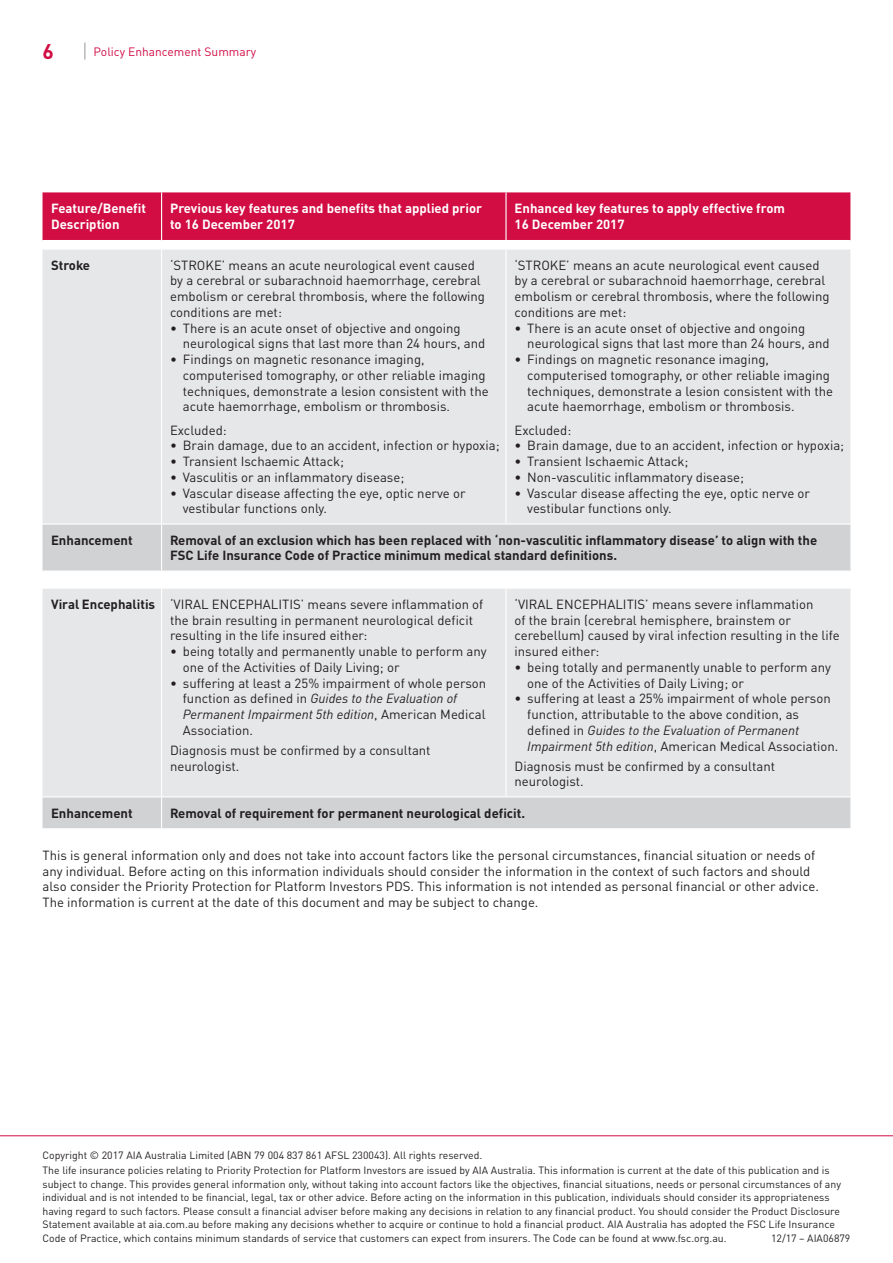
<style>
.page{position:relative;width:893px;height:1263px;background:#fff}
.page>*{position:absolute;margin:0;border:0;box-sizing:border-box;transform-origin:0 0}
.t1{font:700 21px "DINOT";color:#d20d44}
.t2{font:13.2px/15.8px "DINOT";color:#231f20}
.t3{font:700 13.2px/15.8px "DINOT";color:#231f20}
.t4{font:700 13.2px/15.8px "DINOT";color:#fff}
.t5{font:12px "DINOT";color:#d20d44}
.t6{font:10.5px/13.5px "DINOT";color:#231f20}
.s1{font-weight:700}
.s2{font-style:italic}
</style>
<div class="page">
<svg style="left:85px;top:43px;width:1px;height:17px"></svg>
<div style="left:43px;top:192px;width:807px;height:48px;background:#d20d44"></div>
<div style="left:43px;top:250px;width:807px;height:273px;background:#e6e7e9"></div>
<svg style="left:43px;top:525px;width:807px;height:303px;background:#e1e2e4"></svg>
<hr style="left:43px;top:570px;width:119px;height:2px;background:#fff">
<hr style="left:162px;top:570px;width:344px;height:2px;background:#fff">
<svg style="left:161px;top:572px;width:1px;height:15px"></svg>
<hr style="left:506px;top:570px;width:344px;height:2px;background:#fff">
<hr style="left:43px;top:587px;width:119px;height:2px;background:#fff">
<hr style="left:162px;top:587px;width:344px;height:2px;background:#fff">
<hr style="left:506px;top:587px;width:344px;height:2px;background:#fff">
<hr style="left:161px;top:250px;width:1px;height:273px;background:#fff">
<hr style="left:505px;top:250px;width:2px;height:273px;background:#fff">
<hr style="left:161px;top:525px;width:1px;height:45px;background:#fff">
<hr style="left:161px;top:192px;width:1px;height:48px;background:#fff">
<hr style="left:505px;top:192px;width:2px;height:48px;background:#fff">
<hr style="left:161px;top:589px;width:1px;height:207px;background:#fff">
<hr style="left:505px;top:589px;width:2px;height:207px;background:#fff">
<hr style="left:43px;top:796px;width:119px;height:1px;background:#fff">
<hr style="left:162px;top:796px;width:344px;height:1px;background:#fff">
<hr style="left:161px;top:797px;width:1px;height:31px;background:#fff">
<hr style="left:506px;top:796px;width:344px;height:1px;background:#fff">
<hr style="left:0;top:1135px;width:893px;height:1px;background:#d20d44">
<h1 class="t1" style="left:43px;top:37px;width:13px">6</h1>
<p class="t5" style="left:94px;top:44px;width:164px">Policy Enhancement Summary</p>
<p class="t4" style="left:51px;top:200px;width:97px">Feature/Benefit<br>Description</p>
<p class="t4" style="left:170px;top:200px;width:314px">Previous key features and benefits that applied prior to 16 December 2017</p>
<p class="t4" style="left:514px;top:200px;width:272px">Enhanced key features to apply effective from<br>16 December 2017</p>
<p class="t3" style="left:51px;top:257px;width:41px">Stroke</p>
<p class="t2" style="left:170px;top:257px;width:316px">‘STROKE’ means an acute neurological event caused by a cerebral or subarachnoid haemorrhage, cerebral embolism or cerebral thrombosis, where the following conditions are met:</p>
<p class="t2" style="left:183px;top:320px;width:304px;text-indent:-13px">• There is an acute onset of objective and ongoing neurological signs that last more than 24 hours, and</p>
<p class="t2" style="left:183px;top:351px;width:307px;text-indent:-13px">• Findings on magnetic resonance imaging, computerised tomography, or other reliable imaging techniques, demonstrate a lesion consistent with the acute haemorrhage, embolism or thrombosis.</p>
<p class="t2" style="left:170px;top:422px;width:58px">Excluded:</p>
<p class="t2" style="left:170px;top:437px;width:331px">• Brain damage, due to an accident, infection or hypoxia;</p>
<p class="t2" style="left:170px;top:453px;width:175px">• Transient Ischaemic Attack;</p>
<p class="t2" style="left:170px;top:469px;width:236px">• Vasculitis or an inflammatory disease;</p>
<p class="t2" style="left:183px;top:485px;width:284px;text-indent:-13px">• Vascular disease affecting the eye, optic nerve or vestibular functions only.</p>
<p class="t2" style="left:514px;top:257px;width:316px">‘STROKE’ means an acute neurological event caused by a cerebral or subarachnoid haemorrhage, cerebral embolism or cerebral thrombosis, where the following conditions are met:</p>
<p class="t2" style="left:527px;top:320px;width:304px;text-indent:-13px">• There is an acute onset of objective and ongoing neurological signs that last more than 24 hours, and</p>
<p class="t2" style="left:527px;top:351px;width:307px;text-indent:-13px">• Findings on magnetic resonance imaging, computerised tomography, or other reliable imaging techniques, demonstrate a lesion consistent with the acute haemorrhage, embolism or thrombosis.</p>
<p class="t2" style="left:514px;top:422px;width:58px">Excluded:</p>
<p class="t2" style="left:514px;top:437px;width:331px">• Brain damage, due to an accident, infection or hypoxia;</p>
<p class="t2" style="left:514px;top:453px;width:175px">• Transient Ischaemic Attack;</p>
<p class="t2" style="left:514px;top:469px;width:231px">• Non-vasculitic inflammatory disease;</p>
<p class="t2" style="left:527px;top:485px;width:284px;text-indent:-13px">• Vascular disease affecting the eye, optic nerve or vestibular functions only.</p>
<p class="t3" style="left:51px;top:532px;width:83px">Enhancement</p>
<p class="t3" style="left:170px;top:532px;width:649px">Removal of an exclusion which has been replaced with ‘non-vasculitic inflammatory disease’ to align with the<br>FSC Life Insurance Code of Practice minimum medical standard definitions.</p>
<p class="t2" style="left:170px;top:596px;width:315px;text-indent:-119px"><span class="s1">Viral Encephalitis</span> ‘VIRAL ENCEPHALITIS’ means severe inflammation of the brain resulting in permanent neurological deficit resulting in the life insured either:</p>
<p class="t2" style="left:183px;top:643px;width:305px;text-indent:-13px">• being totally and permanently unable to perform any one of the Activities of Daily Living; or</p>
<p class="t2" style="left:183px;top:675px;width:305px;text-indent:-13px">• suffering at least a 25% impairment of whole person function as defined in <span class="s2">Guides to the Evaluation of Permanent Impairment 5th edition</span>, American Medical Association.</p>
<p class="t2" style="left:170px;top:742px;width:262px">Diagnosis must be confirmed by a consultant neurologist.</p>
<p class="t2" style="left:515px;top:596px;width:327px">‘VIRAL ENCEPHALITIS’ means severe inflammation<br>of the brain (cerebral hemisphere, brainstem or cerebellum) caused by viral infection resulting in the life insured either:</p>
<p class="t2" style="left:527px;top:659px;width:305px;text-indent:-13px">• being totally and permanently unable to perform any one of the Activities of Daily Living; or</p>
<p class="t2" style="left:527px;top:690px;width:313px;text-indent:-13px">• suffering at least a 25% impairment of whole person function, attributable to the above condition, as defined in <span class="s2">Guides to the Evaluation of Permanent Impairment 5th edition</span>, American Medical Association.</p>
<p class="t2" style="left:515px;top:758px;width:262px">Diagnosis must be confirmed by a consultant neurologist.</p>
<p class="t3" style="left:51px;top:804px;width:83px">Enhancement</p>
<p class="t3" style="left:170px;top:804px;width:357px">Removal of requirement for permanent neurological deficit.</p>
<p class="t2" style="left:43px;top:847px;width:778px">This is general information only and does not take into account factors like the personal circumstances, financial situation or needs of any individual. Before acting on this information individuals should consider the information in the context of such factors and should also consider the Priority Protection for Platform Investors PDS. This information is not intended as personal financial or other advice.<br>The information is current at the date of this document and may be subject to change.</p>
<p class="t6" style="left:43px;top:1147px;width:789px;line-height:15.6px">Copyright © 2017 AIA Australia Limited (ABN 79 004 837 861 AFSL 230043). All rights reserved.<br>The life insurance policies relating to Priority Protection for Platform Investors are issued by AIA Australia. This information is current at the date of this publication and is</p>
<p class="t6" style="left:43px;top:1177px;width:800px">subject to change. This provides general information only, without taking into account factors like the objectives, financial situations, needs or personal circumstances of any individual and is not intended to be financial, legal, tax or other advice. Before acting on the information in this publication, individuals should consider its appropriateness having regard to such factors. Please consult a financial adviser before making any decisions in relation to any financial product. You should consider the Product Disclosure Statement available at aia.com.au before making any decisions whether to acquire or continue to hold a financial product. AIA Australia has adopted the FSC Life Insurance Code of Practice, which contains minimum standards of service that customers can expect from insurers. The Code can be found at www.fsc.org.au.</p>
<p class="t6" style="left:771px;top:1231px;width:81px">12/17 – AIA06879</p>
</div>
